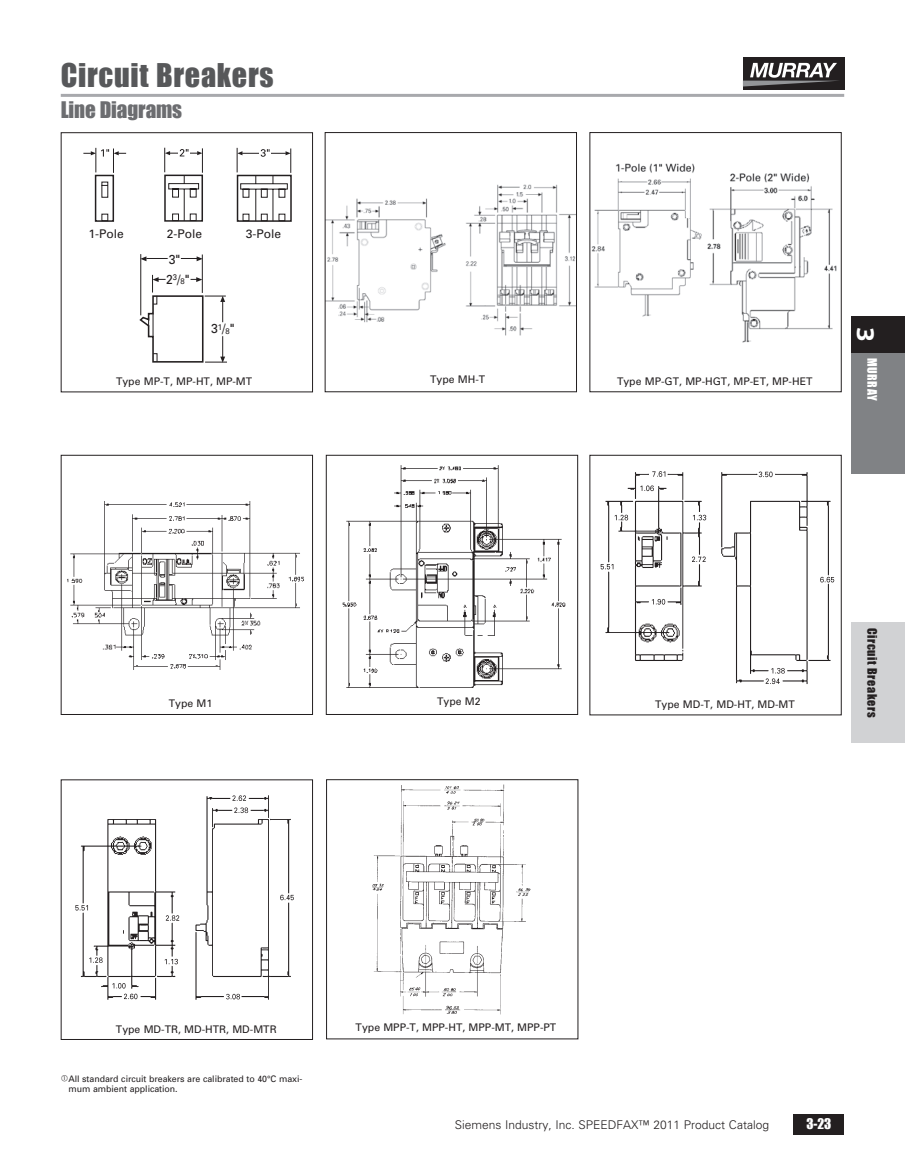
<style>
.page{position:relative;width:905px;height:1175px;background:#fff}
.page>*{position:absolute;margin:0;border:0;box-sizing:border-box;transform-origin:0 0}
.t1{font:30px "Impact";letter-spacing:.025em;color:#57585a}
.t2{font:900 24px "Siemens Sans";color:#fff}
.t3{font:21px "Impact";letter-spacing:-.005em;color:#6c6d70}
.t4{font:13.5px "Impact";color:#fff}
.t5{font:13.05px/20px "Univers";color:#231f20;scale:.93 1}
.t6{font:300 12px "Univers";color:#231f20}
.t7{font:12px "Univers";color:#231f20}
.t8{font:12px "Impact";letter-spacing:.05em;color:#231f20}
.t9{font:12px "Impact";letter-spacing:.05em;color:#fff}
.t10{font:10.5px "Univers";color:#231f20}
.t11{font:9px/10.5px "Univers";letter-spacing:-.005em;color:#231f20}
.s1{font-size:8.1px}
</style>
<div class="page">
<div style="left:850px;top:353px;width:54px;height:121px;background:#808285"></div>
<div style="left:850px;top:316px;width:54px;height:37px;background:#231f20"></div>
<div style="left:793px;top:1113px;width:51px;height:21px;background:#231f20"></div>
<div style="left:850px;top:622px;width:54px;height:121px;background:#d1d2d4"></div>
<div style="left:742px;top:57px;width:102px;height:33px;background:#231f20"></div>
<svg style="left:742px;top:63px;width:97px;height:23px"></svg>
<hr style="left:61px;top:94px;width:783px;height:3px;background:#a8a9ad">
<img style="left:600px;top:471px;width:235px;height:213px">
<img style="left:327px;top:184px;width:248px;height:152px">
<div style="left:325px;top:132px;width:252px;height:260px;border:1px solid #231f20"></div>
<img style="left:591px;top:163px;width:111px;height:154px">
<img style="left:707px;top:173px;width:130px;height:170px">
<svg style="left:141px;top:256px;width:27px;height:5px"></svg>
<svg style="left:180px;top:256px;width:22px;height:5px"></svg>
<hr style="left:140px;top:254px;width:1px;height:61px;background:#231f20">
<hr style="left:202px;top:254px;width:1px;height:39px;background:#231f20">
<svg style="left:139px;top:275px;width:88px;height:88px"></svg>
<div style="left:61px;top:132px;width:252px;height:260px;border:1px solid #231f20"></div>
<div style="left:95px;top:175px;width:19px;height:47px;border:2px solid #231f20"></div>
<svg style="left:101px;top:181px;width:7px;height:40px"></svg>
<svg style="left:83px;top:148px;width:43px;height:25px"></svg>
<svg style="left:237px;top:148px;width:54px;height:74px"></svg>
<svg style="left:164px;top:148px;width:39px;height:74px"></svg>
<img style="left:67px;top:501px;width:237px;height:169px">
<div style="left:61px;top:455px;width:252px;height:260px;border:1px solid #231f20"></div>
<img style="left:342px;top:465px;width:224px;height:223px">
<div style="left:326px;top:455px;width:252px;height:260px;border:1px solid #231f20"></div>
<img style="left:372px;top:784px;width:159px;height:231px">
<div style="left:326px;top:779px;width:252px;height:260px;border:1px solid #231f20"></div>
<img style="left:75px;top:795px;width:219px;height:205px">
<h1 class="t1" style="left:61px;top:57px;width:214px">Circuit Breakers</h1>
<h3 class="t3" style="left:61px;top:97px;width:123px">Line Diagrams</h3>
<p class="t7" style="left:88px;top:226px;width:37px">1-Pole</p>
<p class="t7" style="left:167px;top:226px;width:37px">2-Pole</p>
<p class="t7" style="left:246px;top:226px;width:37px">3-Pole</p>
<p class="t5" style="left:166px;top:249px;width:27px">3"<br>2<sup>3</sup>/<span class="s1">8</span>"</p>
<p class="t5" style="left:211px;top:318px;width:27px">3<sup>1</sup>/<span class="s1">8</span>"</p>
<p class="t10" style="left:116px;top:374px;width:138px">Type MP-T, MP-HT, MP-MT</p>
<p class="t10" style="left:430px;top:372px;width:57px">Type MH-T</p>
<p class="t10" style="left:617px;top:374px;width:197px">Type MP-GT, MP-HGT, MP-ET, MP-HET</p>
<h2 class="t2" style="left:879px;top:327px;width:17px;rotate:90deg">3</h2>
<p class="t9" style="left:879px;top:358px;width:44px;rotate:90deg">MURRAY</p>
<p class="t10" style="left:169px;top:697px;width:45px">Type M1</p>
<p class="t10" style="left:437px;top:695px;width:45px">Type M2</p>
<p class="t10" style="left:655px;top:697px;width:141px">Type MD-T, MD-HT, MD-MT</p>
<p class="t8" style="left:879px;top:627px;width:91px;rotate:90deg">Circuit Breakers</p>
<p class="t10" style="left:116px;top:1022px;width:162px">Type MD-TR, MD-HTR, MD-MTR</p>
<p class="t10" style="left:355px;top:1021px;width:202px">Type MPP-T, MPP-HT, MPP-MT, MPP-PT</p>
<p class="t11" style="left:68px;top:1073px;width:235px;text-indent:-7px"><sup>a</sup>All standard circuit breakers are calibrated to 40°C maxi&shy;mum ambient application.</p>
<p class="t6" style="left:455px;top:1117px;width:316px">Siemens Industry, Inc. SPEEDFAX™ 2011 Product Catalog</p>
<p class="t4" style="left:806px;top:1115px;width:27px">3-23</p>
</div>
